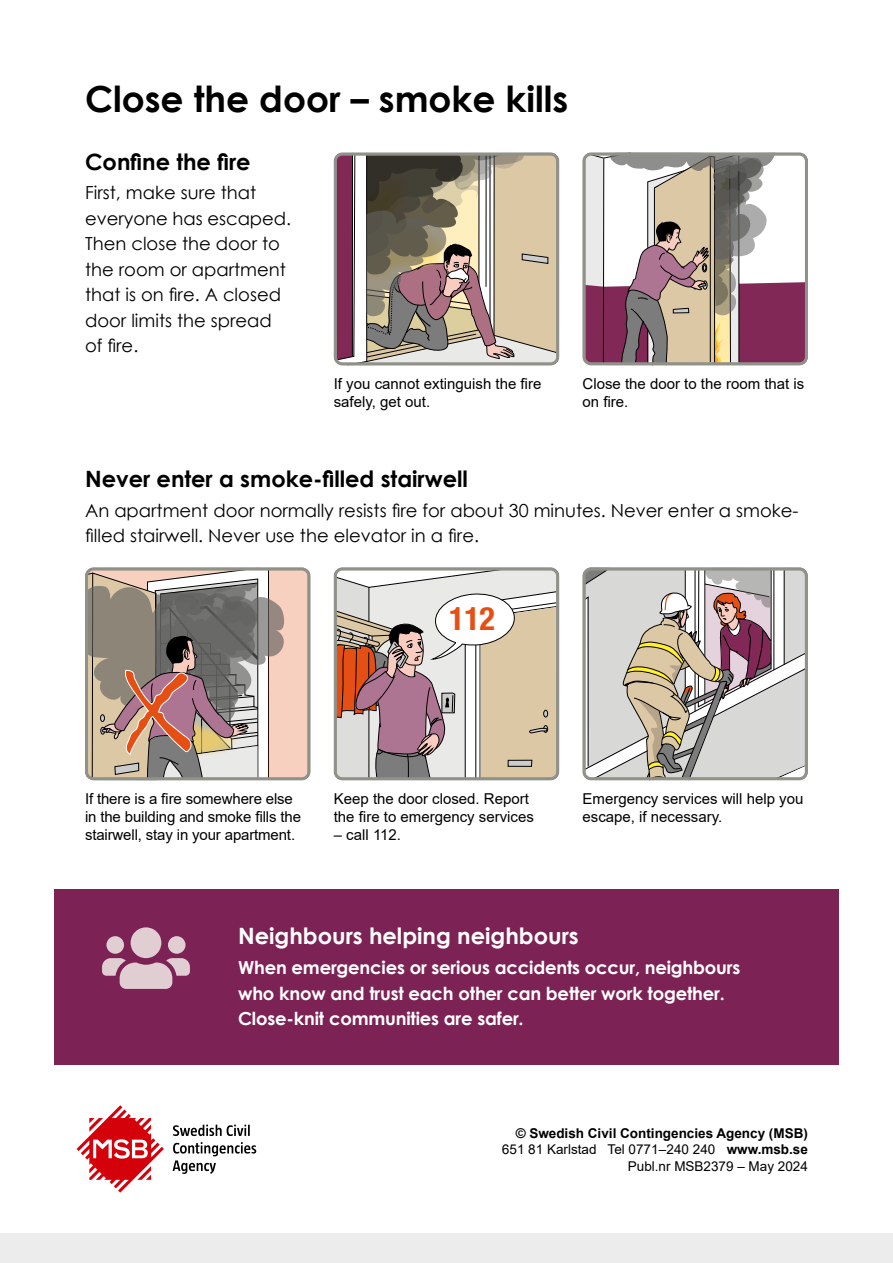
<style>
.page{position:relative;width:893px;height:1263px;background:#fff}
.page>*{position:absolute;margin:0;border:0;box-sizing:border-box;transform-origin:0 0}
.Rubrik_H2{font:700 36px "Century Gothic";color:#000}
.t1{font:700 condensed 32.25px "Helvetica Neue LT Std";color:#e64f14}
.Rubrik_H3{font:700 22.5px "Century Gothic";color:#000}
.Rubrik_H3-2{font:700 22.5px "Century Gothic";color:#fff}
.Ingress{font:18px/25.5px "Century Gothic";color:#000}
.Ingress-2{font:700 18px/25.5px "Century Gothic";letter-spacing:-.01em;color:#fff}
.Bildtext{font:15px/18px "Arial";color:#000}
.Omslag_Avsändare{font:13.5px "Arial";color:#000}
.Omslag_Avsändare-2{font:700 13.5px "Arial";color:#000}
.s1{font-weight:700}
</style>
<div class="page">
<div style="left:54px;top:889px;width:785px;height:175px;background:#7d2254"></div>
<div style="left:0;top:1233px;width:893px;height:30px;background:#ececec"></div>
<svg style="left:335px;top:154px;width:223px;height:210px;background:#a79588"></svg>
<div style="left:334px;top:153px;width:225px;height:212px;border:3px solid #909188;border-radius:7px"></div>
<svg style="left:89px;top:571px;width:221px;height:208px;background:#ad9990"></svg>
<div style="left:85px;top:567px;width:225px;height:213px;border:3px solid #909188;border-radius:7px"></div>
<svg style="left:338px;top:571px;width:217px;height:205px;background:#cdbbb2"></svg>
<div style="left:334px;top:567px;width:225px;height:213px;border:3px solid #909188;border-radius:7px"></div>
<svg style="left:583px;top:571px;width:221px;height:208px;background:#c5bdb8"></svg>
<div style="left:583px;top:567px;width:225px;height:213px;border:3px solid #909188;border-radius:7px"></div>
<svg style="left:583px;top:153px;width:221px;height:211px"></svg>
<div style="left:583px;top:153px;width:225px;height:212px;border:3px solid #909188;border-radius:7px"></div>
<svg style="left:102px;top:927px;width:88px;height:62px"></svg>
<svg style="left:173px;top:1124px;width:77px;height:12px"></svg>
<svg style="left:173px;top:1142px;width:83px;height:32px"></svg>
<svg style="left:77px;top:1105px;width:87px;height:87px"></svg>
<h1 class="Rubrik_H2" style="left:85px;top:72px;width:485px">Close the door – smoke kills</h1>
<h1 class="Rubrik_H3" style="left:85px;top:144px;width:167px">Confine the fire</h1>
<p class="Ingress" style="left:85px;top:180px;width:208px">First, make sure that everyone has escaped.<br>Then close the door to the room or apartment that is on fire. A closed door limits the spread of fire.</p>
<p class="Bildtext" style="left:334px;top:375px;width:209px">If you cannot extinguish the fire safely, get out.</p>
<p class="Bildtext" style="left:583px;top:375px;width:223px">Close the door to the room that is on fire.</p>
<h1 class="Rubrik_H3" style="left:85px;top:462px;width:384px">Never enter a smoke-filled stairwell</h1>
<p class="Ingress" style="left:85px;top:497px;width:715px">An apartment door normally resists fire for about 30 minutes. Never enter a smoke&shy;filled stairwell. Never use the elevator in a fire.</p>
<h2 class="t1" style="left:449px;top:599px;width:47px">112</h2>
<p class="Bildtext" style="left:85px;top:789px;width:217px">If there is a fire somewhere else in the building and smoke fills the stairwell, stay in your apartment.</p>
<p class="Bildtext" style="left:334px;top:789px;width:202px">Keep the door closed. Report the fire to emergency services</p>
<p class="Bildtext" style="left:334px;top:825px;width:69px">– call 112.</p>
<p class="Bildtext" style="left:583px;top:789px;width:222px">Emergency services will help you escape, if necessary.</p>
<h1 class="Rubrik_H3-2" style="left:238px;top:919px;width:342px">Neighbours helping neighbours</h1>
<p class="Ingress-2" style="left:238px;top:954px;width:504px">When emergencies or serious accidents occur, neighbours who know and trust each other can better work together.<br>Close-knit communities are safer.</p>
<p class="Omslag_Avsändare-2" style="left:516px;top:1123px;width:294px">© Swedish Civil Contingencies Agency (MSB)</p>
<p class="Omslag_Avsändare" style="left:502px;top:1140px;width:307px">651 81 Karlstad Tel 0771–240 240 <span class="s1">www.msb.se</span></p>
<p class="Omslag_Avsändare" style="left:628px;top:1156px;width:182px">Publ.nr MSB2379 – May 2024</p>
</div>
